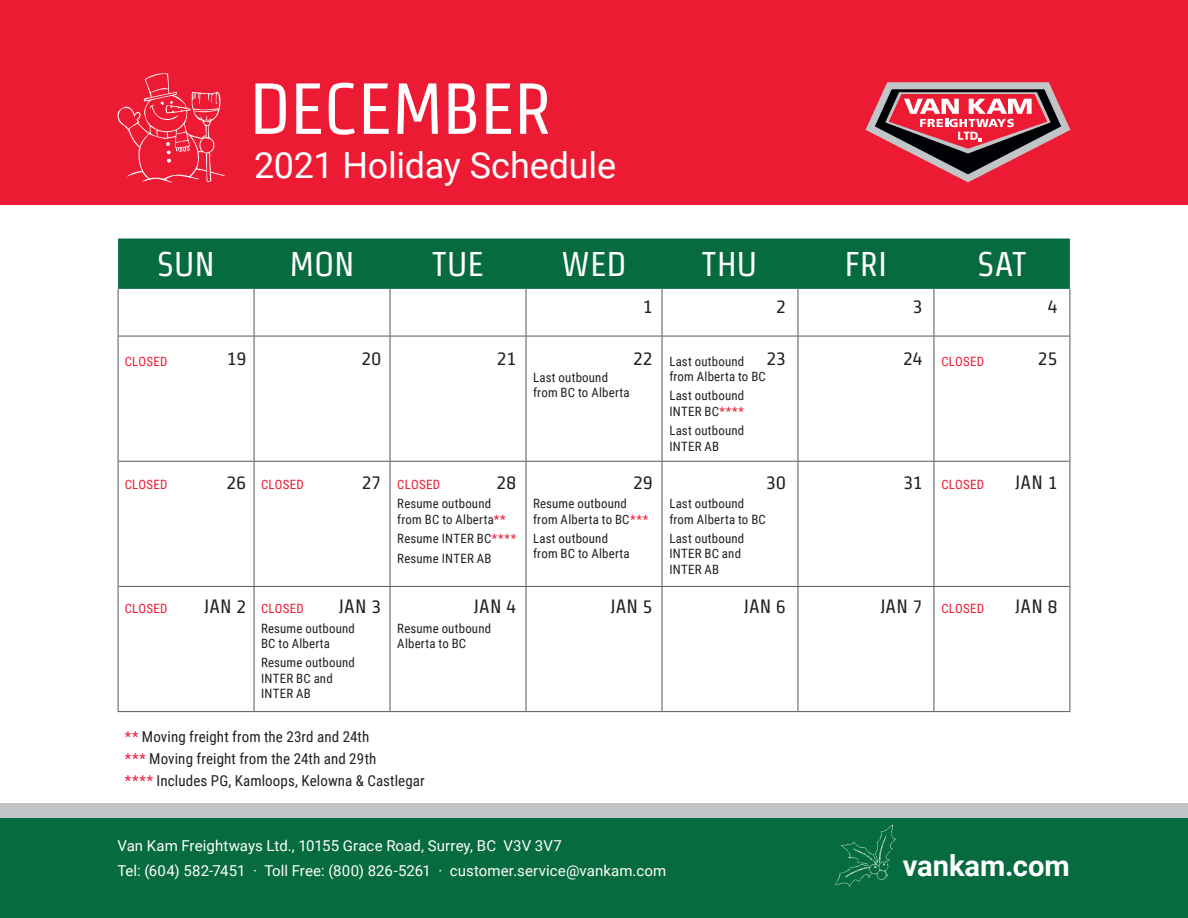
<style>
.page{position:relative;width:1188px;height:918px;background:#fff}
.page>*{position:absolute;margin:0;border:0;box-sizing:border-box;transform-origin:0 0}
.Days_-_Main{font:155.55px "Christmas";color:#fff}
.Days_-_Main-2{font:88.2px "Christmas";color:#fff}
.Days_-_Main-3{font:72px "Strait";letter-spacing:-.005em;color:#fff}
.t1{font:36px "Roboto";letter-spacing:-.005em;color:#fff}
.Days_-_Main-4{font:34.35px "Strait";letter-spacing:-.005em;color:#fff}
.t2{font:700 29.25px "Roboto";color:#fff}
.Dates_-_Main{font:19.35px "Strait";letter-spacing:.01em;color:#231f20}
.t3{font:15px "Roboto";letter-spacing:.005em;color:#fff}
.Text_-_Boxes{font:15px "Roboto Condensed";letter-spacing:.005em;color:#231f20}
.Text_-_Boxes-2{font:12.9px/15.5px "Roboto Condensed";letter-spacing:.015em;color:#231f20}
.Text_-_Boxes-3{font:12.9px "Roboto Condensed";letter-spacing:.02em;color:#ed1a33}
.s1{color:#ed1a33}
</style>
<div class="page">
<div style="left:0;top:818px;width:1188px;height:100px;background:#066b3e"></div>
<div style="left:0;top:803px;width:1188px;height:15px;background:#c1c5c8"></div>
<div style="left:0;top:0;width:1188px;height:205px;background:#ed1a33"></div>
<svg style="left:866px;top:82px;width:204px;height:100px"></svg>
<div style="left:118px;top:239px;width:952px;height:50px;background:#066b3e"></div>
<hr style="left:254px;top:289px;width:1px;height:47px;background:#57585a">
<hr style="left:390px;top:289px;width:1px;height:47px;background:#57585a">
<hr style="left:526px;top:289px;width:1px;height:47px;background:#57585a">
<hr style="left:662px;top:289px;width:1px;height:47px;background:#57585a">
<hr style="left:798px;top:289px;width:1px;height:47px;background:#57585a">
<hr style="left:934px;top:289px;width:1px;height:47px;background:#57585a">
<hr style="left:119px;top:336px;width:135px;height:1px;background:#57585a">
<hr style="left:254px;top:336px;width:136px;height:1px;background:#57585a">
<hr style="left:254px;top:336px;width:1px;height:125px;background:#57585a">
<hr style="left:390px;top:336px;width:136px;height:1px;background:#57585a">
<hr style="left:390px;top:336px;width:1px;height:125px;background:#57585a">
<hr style="left:526px;top:336px;width:136px;height:1px;background:#57585a">
<hr style="left:526px;top:336px;width:1px;height:125px;background:#57585a">
<hr style="left:662px;top:336px;width:136px;height:1px;background:#57585a">
<hr style="left:662px;top:336px;width:1px;height:125px;background:#57585a">
<hr style="left:798px;top:336px;width:136px;height:1px;background:#57585a">
<hr style="left:798px;top:336px;width:1px;height:125px;background:#57585a">
<hr style="left:934px;top:336px;width:135px;height:1px;background:#57585a">
<hr style="left:934px;top:336px;width:1px;height:125px;background:#57585a">
<hr style="left:119px;top:461px;width:135px;height:1px;background:#57585a">
<hr style="left:254px;top:461px;width:136px;height:1px;background:#57585a">
<hr style="left:254px;top:462px;width:1px;height:124px;background:#57585a">
<hr style="left:390px;top:461px;width:136px;height:1px;background:#57585a">
<hr style="left:390px;top:462px;width:1px;height:124px;background:#57585a">
<hr style="left:526px;top:461px;width:136px;height:1px;background:#57585a">
<hr style="left:526px;top:462px;width:1px;height:124px;background:#57585a">
<hr style="left:662px;top:461px;width:136px;height:1px;background:#57585a">
<hr style="left:662px;top:462px;width:1px;height:124px;background:#57585a">
<hr style="left:798px;top:461px;width:136px;height:1px;background:#57585a">
<hr style="left:798px;top:462px;width:1px;height:124px;background:#57585a">
<hr style="left:934px;top:461px;width:135px;height:1px;background:#57585a">
<hr style="left:934px;top:462px;width:1px;height:124px;background:#57585a">
<hr style="left:119px;top:586px;width:135px;height:1px;background:#57585a">
<hr style="left:254px;top:586px;width:136px;height:1px;background:#57585a">
<hr style="left:254px;top:587px;width:1px;height:124px;background:#57585a">
<hr style="left:390px;top:586px;width:136px;height:1px;background:#57585a">
<hr style="left:390px;top:587px;width:1px;height:124px;background:#57585a">
<hr style="left:526px;top:586px;width:136px;height:1px;background:#57585a">
<hr style="left:526px;top:587px;width:1px;height:124px;background:#57585a">
<hr style="left:662px;top:586px;width:136px;height:1px;background:#57585a">
<hr style="left:662px;top:587px;width:1px;height:124px;background:#57585a">
<hr style="left:798px;top:586px;width:136px;height:1px;background:#57585a">
<hr style="left:798px;top:587px;width:1px;height:124px;background:#57585a">
<hr style="left:934px;top:586px;width:135px;height:1px;background:#57585a">
<hr style="left:934px;top:587px;width:1px;height:124px;background:#57585a">
<hr style="left:118px;top:289px;width:1px;height:47px;background:#57585a">
<hr style="left:1069px;top:289px;width:1px;height:47px;background:#57585a">
<hr style="left:118px;top:336px;width:1px;height:125px;background:#57585a">
<hr style="left:1069px;top:336px;width:1px;height:125px;background:#57585a">
<hr style="left:118px;top:461px;width:1px;height:125px;background:#57585a">
<hr style="left:1069px;top:461px;width:1px;height:125px;background:#57585a">
<hr style="left:118px;top:586px;width:1px;height:125px;background:#57585a">
<hr style="left:1069px;top:586px;width:1px;height:125px;background:#57585a">
<hr style="left:118px;top:711px;width:136px;height:1px;background:#57585a">
<hr style="left:254px;top:711px;width:136px;height:1px;background:#57585a">
<hr style="left:390px;top:711px;width:136px;height:1px;background:#57585a">
<hr style="left:526px;top:711px;width:136px;height:1px;background:#57585a">
<hr style="left:662px;top:711px;width:136px;height:1px;background:#57585a">
<hr style="left:798px;top:711px;width:136px;height:1px;background:#57585a">
<hr style="left:934px;top:711px;width:136px;height:1px;background:#57585a">
<p class="Days_-_Main" style="left:118px;top:52px;width:123px">J</p>
<p class="Days_-_Main-3" style="left:249px;top:69px;width:305px">DECEMBER</p>
<p class="t1" style="left:254px;top:140px;width:364px">2021 Holiday Schedule</p>
<p class="Days_-_Main-4" style="left:157px;top:245px;width:59px">SUN</p>
<p class="Days_-_Main-4" style="left:290px;top:245px;width:67px">MON</p>
<p class="Days_-_Main-4" style="left:432px;top:245px;width:53px">TUE</p>
<p class="Days_-_Main-4" style="left:561px;top:245px;width:67px">WED</p>
<p class="Days_-_Main-4" style="left:702px;top:245px;width:57px">THU</p>
<p class="Days_-_Main-4" style="left:844px;top:245px;width:44px">FRI</p>
<p class="Days_-_Main-4" style="left:977px;top:245px;width:50px">SAT</p>
<p class="Dates_-_Main" style="left:643px;top:295px;width:11px">1</p>
<p class="Dates_-_Main" style="left:776px;top:295px;width:11px">2</p>
<p class="Dates_-_Main" style="left:913px;top:295px;width:11px">3</p>
<p class="Dates_-_Main" style="left:1048px;top:295px;width:11px">4</p>
<p class="Dates_-_Main" style="left:227px;top:347px;width:21px">19</p>
<p class="Dates_-_Main" style="left:361px;top:347px;width:21px">20</p>
<p class="Dates_-_Main" style="left:497px;top:347px;width:21px">21</p>
<p class="Dates_-_Main" style="left:633px;top:347px;width:21px">22</p>
<p class="Dates_-_Main" style="left:766px;top:347px;width:21px">23</p>
<p class="Dates_-_Main" style="left:903px;top:347px;width:21px">24</p>
<p class="Dates_-_Main" style="left:1038px;top:347px;width:21px">25</p>
<p class="Text_-_Boxes-2" style="left:669px;top:353px;width:98px">Last outbound from Alberta to BC</p>
<p class="Text_-_Boxes-2" style="left:669px;top:388px;width:77px">Last outbound<br>INTER BC<span class="s1">****</span></p>
<p class="Text_-_Boxes-2" style="left:669px;top:422px;width:77px">Last outbound<br>INTER AB</p>
<p class="Text_-_Boxes-3" style="left:125px;top:352px;width:44px">CLOSED</p>
<p class="Text_-_Boxes-3" style="left:941px;top:352px;width:44px">CLOSED</p>
<p class="Text_-_Boxes-2" style="left:533px;top:369px;width:98px">Last outbound from BC to Alberta</p>
<p class="Dates_-_Main" style="left:227px;top:472px;width:21px">26</p>
<p class="Dates_-_Main" style="left:362px;top:472px;width:21px">27</p>
<p class="Dates_-_Main" style="left:496px;top:472px;width:21px">28</p>
<p class="Dates_-_Main" style="left:633px;top:472px;width:21px">29</p>
<p class="Dates_-_Main" style="left:766px;top:472px;width:21px">30</p>
<p class="Dates_-_Main" style="left:903px;top:472px;width:21px">31</p>
<p class="Dates_-_Main" style="left:1015px;top:472px;width:44px">JAN 1</p>
<p class="Text_-_Boxes-3" style="left:397px;top:475px;width:44px">CLOSED</p>
<p class="Text_-_Boxes-2" style="left:397px;top:496px;width:110px">Resume outbound from BC to Alberta<span class="s1">**</span></p>
<p class="Text_-_Boxes-2" style="left:397px;top:530px;width:121px">Resume INTER BC<span class="s1">****</span></p>
<p class="Text_-_Boxes-2" style="left:397px;top:550px;width:96px">Resume INTER AB</p>
<p class="Text_-_Boxes-3" style="left:125px;top:476px;width:44px">CLOSED</p>
<p class="Text_-_Boxes-3" style="left:261px;top:476px;width:44px">CLOSED</p>
<p class="Text_-_Boxes-3" style="left:941px;top:476px;width:44px">CLOSED</p>
<p class="Text_-_Boxes-2" style="left:533px;top:495px;width:117px">Resume outbound from Alberta to BC<span class="s1">***</span></p>
<p class="Text_-_Boxes-2" style="left:533px;top:530px;width:98px">Last outbound from BC to Alberta</p>
<p class="Text_-_Boxes-2" style="left:669px;top:495px;width:98px">Last outbound from Alberta to BC</p>
<p class="Text_-_Boxes-2" style="left:669px;top:530px;width:77px">Last outbound<br>INTER BC and<br>INTER AB</p>
<p class="Dates_-_Main" style="left:204px;top:596px;width:44px">JAN 2</p>
<p class="Dates_-_Main" style="left:339px;top:596px;width:44px">JAN 3</p>
<p class="Dates_-_Main" style="left:474px;top:596px;width:44px">JAN 4</p>
<p class="Dates_-_Main" style="left:610px;top:596px;width:44px">JAN 5</p>
<p class="Dates_-_Main" style="left:744px;top:596px;width:44px">JAN 6</p>
<p class="Dates_-_Main" style="left:880px;top:596px;width:44px">JAN 7</p>
<p class="Dates_-_Main" style="left:1015px;top:596px;width:44px">JAN 8</p>
<p class="Text_-_Boxes-3" style="left:125px;top:599px;width:44px">CLOSED</p>
<p class="Text_-_Boxes-3" style="left:261px;top:599px;width:44px">CLOSED</p>
<p class="Text_-_Boxes-3" style="left:941px;top:599px;width:44px">CLOSED</p>
<p class="Text_-_Boxes-2" style="left:261px;top:620px;width:95px">Resume outbound<br>BC to Alberta</p>
<p class="Text_-_Boxes-2" style="left:261px;top:655px;width:95px">Resume outbound<br>INTER BC and<br>INTER AB</p>
<p class="Text_-_Boxes-2" style="left:397px;top:620px;width:95px">Resume outbound<br>Alberta to BC</p>
<p class="Text_-_Boxes" style="left:125px;top:726px;width:246px"><span class="s1">**</span> Moving freight from the 23rd and 24th</p>
<p class="Text_-_Boxes" style="left:125px;top:748px;width:253px"><span class="s1">***</span> Moving freight from the 24th and 29th</p>
<p class="Text_-_Boxes" style="left:125px;top:770px;width:301px"><span class="s1">****</span> Includes PG, Kamloops, Kelowna &amp; Castlegar</p>
<p class="t3" style="left:118px;top:835px;width:446px">Van Kam Freightways Ltd., 10155 Grace Road, Surrey, BC V3V 3V7</p>
<p class="t3" style="left:118px;top:860px;width:550px">Tel: (604) 582-7451 · Toll Free: (800) 826-5261 · customer.service@vankam.com</p>
<p class="Days_-_Main-2" style="left:835px;top:813px;width:71px">O</p>
<p class="t2" style="left:903px;top:845px;width:169px">vankam.com</p>
</div>
